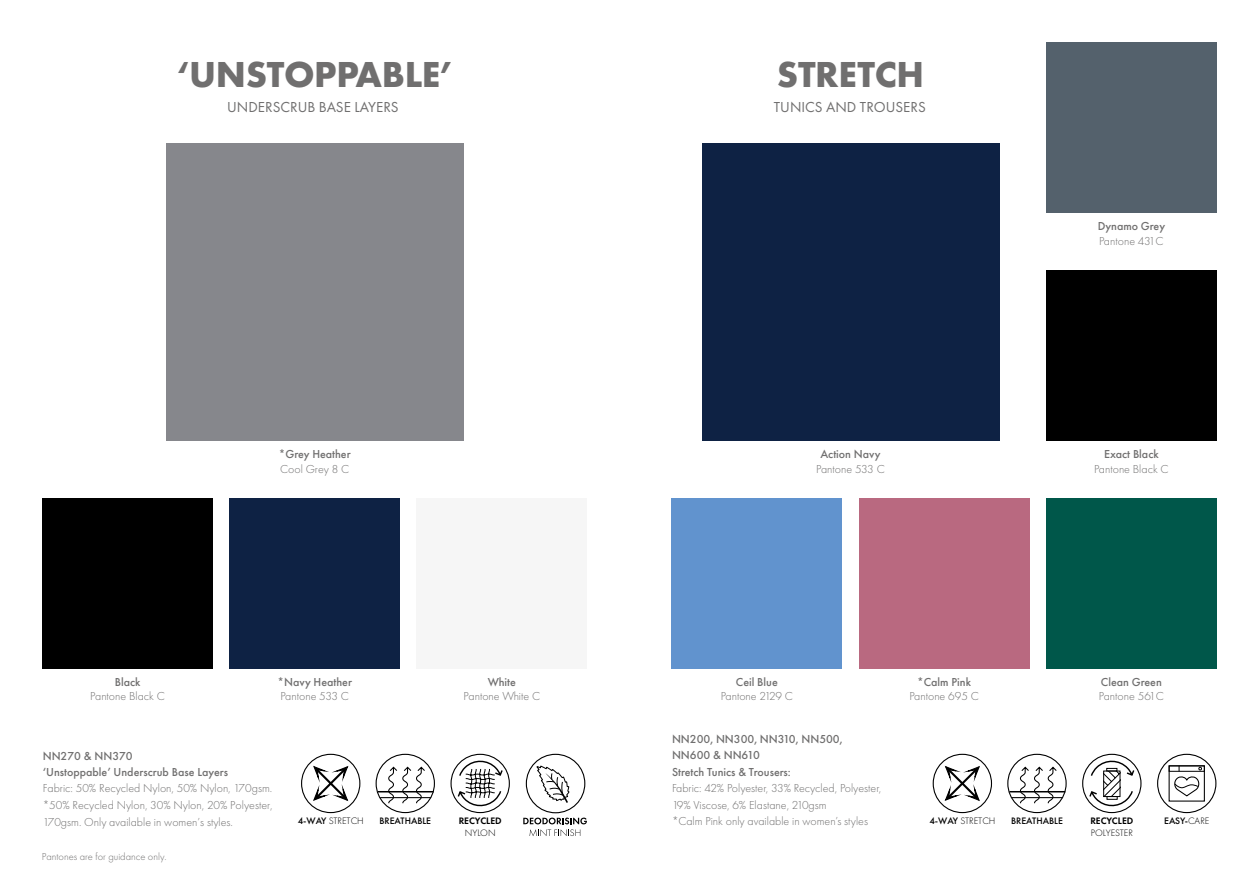
<style>
.page{position:relative;width:1259px;height:893px;background:#fff}
.page>*{position:absolute;margin:0;border:0;box-sizing:border-box;transform-origin:0 0}
.t1{font:700 37.5px "Futura PT";letter-spacing:-.01em;color:#706f6f}
.t2{font:15px "Futura PT";color:#706f6f}
.t3{font:300 12px/16.5px "Futura PT";color:#706f6f}
.t4{font:500 12px/16.5px "Futura PT";color:#706f6f}
.t5{font:300 10.5px "Futura PT";color:#706f6f}
.t6{font:300 9.75px "Futura PT";color:#000}
.t7{font:500 9.75px "Futura PT";color:#000}
.t8{font:600 9.75px "Futura PT";color:#000}
.s1{font-weight:500}
.s2{font-weight:300}
</style>
<div class="page">
<div style="left:1007px;top:754px;width:59px;height:59px;border:1px solid #000;border-radius:50%"></div>
<hr style="left:1012px;top:797px;width:50px;height:1px;background:#000">
<hr style="left:1009px;top:791px;width:56px;height:1px;background:#000">
<svg style="left:1019px;top:766px;width:38px;height:38px"></svg>
<svg style="left:1082px;top:754px;width:59px;height:59px"></svg>
<div style="left:1082px;top:754px;width:59px;height:59px;border:1px solid #000;border-radius:50%"></div>
<svg style="left:1088px;top:757px;width:47px;height:53px"></svg>
<div style="left:932px;top:754px;width:60px;height:59px;border:1px solid #000;border-radius:50%"></div>
<svg style="left:944px;top:766px;width:36px;height:35px"></svg>
<div style="left:1157px;top:754px;width:59px;height:59px;border:1px solid #000;border-radius:50%"></div>
<div style="left:1168px;top:765px;width:36px;height:7px;border:1px solid #000"></div>
<svg style="left:1173px;top:766px;width:28px;height:31px"></svg>
<div style="left:375px;top:754px;width:60px;height:59px;border:1px solid #000;border-radius:50%"></div>
<hr style="left:380px;top:797px;width:51px;height:1px;background:#000">
<hr style="left:378px;top:791px;width:55px;height:1px;background:#000">
<svg style="left:388px;top:766px;width:38px;height:38px"></svg>
<svg style="left:451px;top:754px;width:58px;height:59px"></svg>
<div style="left:450px;top:754px;width:60px;height:59px;border:1px solid #000;border-radius:50%"></div>
<svg style="left:456px;top:757px;width:48px;height:53px"></svg>
<div style="left:301px;top:754px;width:59px;height:59px;border:1px solid #000;border-radius:50%"></div>
<svg style="left:313px;top:765px;width:36px;height:36px"></svg>
<div style="left:526px;top:754px;width:59px;height:59px;border:1px solid #000;border-radius:50%"></div>
<svg style="left:523px;top:818px;width:64px;height:18px"></svg>
<svg style="left:536px;top:765px;width:34px;height:46px"></svg>
<div style="left:43px;top:498px;width:170px;height:170px;background:#000"></div>
<div style="left:230px;top:498px;width:170px;height:170px;background:#0e2244"></div>
<div style="left:166px;top:143px;width:297px;height:297px;background:#86878c"></div>
<div style="left:417px;top:498px;width:170px;height:170px;background:#f6f6f6"></div>
<div style="left:1046px;top:498px;width:170px;height:170px;background:#00574a"></div>
<div style="left:701px;top:143px;width:298px;height:297px;background:#0e2244"></div>
<div style="left:1046px;top:270px;width:170px;height:170px;background:#000"></div>
<div style="left:1046px;top:43px;width:170px;height:170px;background:#54616c"></div>
<div style="left:859px;top:498px;width:170px;height:170px;background:#b96980"></div>
<div style="left:672px;top:498px;width:170px;height:170px;background:#6193ce"></div>
<h1 class="t1" style="left:177px;top:50px;width:278px">‘UNSTOPPABLE’</h1>
<p class="t2" style="left:227px;top:98px;width:173px">UNDERSCRUB BASE LAYERS</p>
<p class="t4" style="left:115px;top:674px;width:27px">Black</p>
<p class="t3" style="left:90px;top:688px;width:76px">Pantone Black C</p>
<p class="t4" style="left:279px;top:446px;width:73px">*Grey Heather</p>
<p class="t3" style="left:280px;top:460px;width:70px">Cool Grey 8 C</p>
<p class="t4" style="left:277px;top:674px;width:76px">*Navy Heather</p>
<p class="t3" style="left:280px;top:688px;width:70px">Pantone 533 C</p>
<p class="t4" style="left:488px;top:674px;width:30px">White</p>
<p class="t3" style="left:464px;top:688px;width:78px">Pantone White C</p>
<h1 class="t1" style="left:777px;top:50px;width:148px">STRETCH</h1>
<p class="t2" style="left:774px;top:98px;width:153px">TUNICS AND TROUSERS</p>
<p class="t4" style="left:820px;top:446px;width:62px">Action Navy</p>
<p class="t3" style="left:816px;top:460px;width:70px">Pantone 533 C</p>
<p class="t4" style="left:736px;top:674px;width:43px">Ceil Blue</p>
<p class="t3" style="left:720px;top:688px;width:74px">Pantone 2129 C</p>
<p class="t4" style="left:917px;top:674px;width:55px">*Calm Pink</p>
<p class="t3" style="left:909px;top:688px;width:71px">Pantone 695 C</p>
<p class="t4" style="left:1097px;top:218px;width:69px">Dynamo Grey</p>
<p class="t3" style="left:1099px;top:233px;width:66px">Pantone 431C</p>
<p class="t4" style="left:1104px;top:446px;width:56px">Exact Black</p>
<p class="t3" style="left:1094px;top:460px;width:76px">Pantone Black C</p>
<p class="t4" style="left:1101px;top:674px;width:62px">Clean Green</p>
<p class="t3" style="left:1099px;top:688px;width:66px">Pantone 561C</p>
<p class="t4" style="left:43px;top:747px;width:187px">NN270 &amp; NN370<br>‘Unstoppable’ Underscrub Base Layers</p>
<p class="t3" style="left:43px;top:780px;width:231px;text-align:justify">Fabric: 50% Recycled Nylon, 50% Nylon, 170gsm. *50% Recycled Nylon, 30% Nylon, 20% Polyester, 170gsm. Only available in women’s styles.</p>
<p class="t5" style="left:42px;top:850px;width:126px">Pantones are for guidance only.</p>
<p class="t6" style="left:298px;top:815px;width:67px"><span class="s1">4-WAY</span> STRETCH</p>
<p class="t4" style="left:672px;top:730px;width:172px">NN200, NN300, NN310, NN500,<br>NN600 &amp; NN610<br>Stretch Tunics &amp; Trousers:</p>
<p class="t3" style="left:672px;top:780px;width:211px">Fabric: 42% Polyester, 33% Recycled, Polyester,<br>19% Viscose, 6% Elastane, 210gsm<br>*Calm Pink only available in women’s styles</p>
<p class="t7" style="left:379px;top:815px;width:53px">BREATHABLE</p>
<p class="t8" style="left:459px;top:815px;width:44px">RECYCLED</p>
<p class="t6" style="left:929px;top:815px;width:67px"><span class="s1">4-WAY</span> STRETCH</p>
<p class="t7" style="left:1164px;top:815px;width:47px">EASY-<span class="s2">CARE</span></p>
<p class="t6" style="left:465px;top:827px;width:32px">NYLON</p>
<p class="t7" style="left:1011px;top:815px;width:53px">BREATHABLE</p>
<p class="t8" style="left:1090px;top:815px;width:44px">RECYCLED</p>
<p class="t6" style="left:1090px;top:827px;width:44px">POLYESTER</p>
</div>
